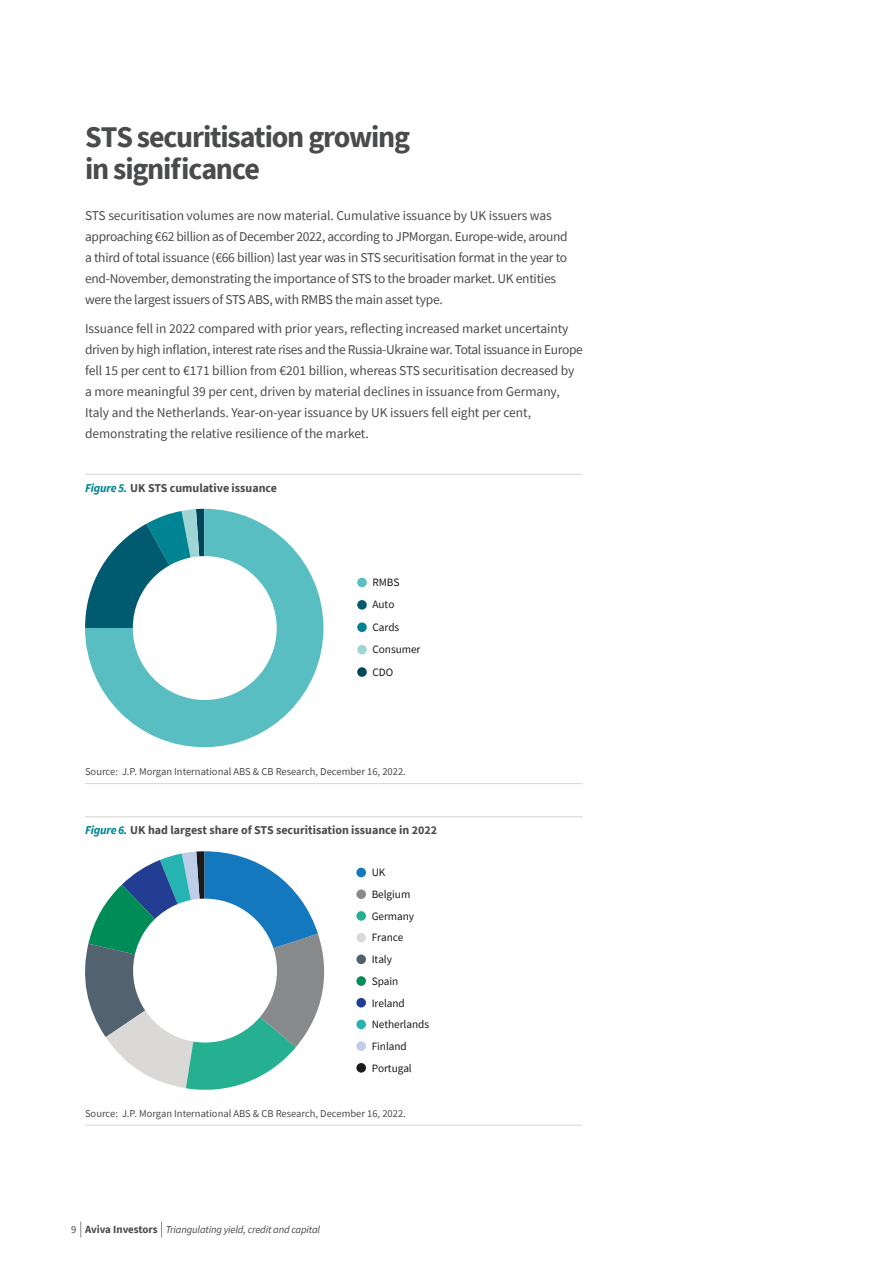
<style>
.page{position:relative;width:893px;height:1263px;background:#fff}
.page>*{position:absolute;margin:0;border:0;box-sizing:border-box;transform-origin:0 0}
.t1{font:700 30px/31.5px "Source Sans Pro";letter-spacing:-.04em;color:#4a4b4c}
.t2{font:13.5px/21px "Source Sans Pro";letter-spacing:-.02em;color:#4a4b4c}
.t3{font:700 12px "Source Sans Pro";color:#4a4b4c}
.t4{font:11.25px/21.8px "Source Sans Pro";letter-spacing:-.005em;color:#1a1a1a}
.t5{font:10.5px "Source Sans Pro";color:#4a4b4c}
.t6{font:italic 10.5px "Source Sans Pro";letter-spacing:-.015em;color:#4a4b4c}
.s1{font-style:italic;color:#008594}
.s2{font-style:normal}
.s3{font-weight:700;font-style:normal;font-size:10.8px}
</style>
<div class="page">
<svg style="left:80px;top:1221px;width:1px;height:16px"></svg>
<svg style="left:161px;top:1221px;width:1px;height:16px"></svg>
<hr style="left:85px;top:474px;width:498px;height:1px;background:#dbd9d8">
<hr style="left:85px;top:783px;width:498px;height:1px;background:#dbd9d8">
<svg style="left:85px;top:509px;width:108px;height:108px"></svg>
<svg style="left:85px;top:509px;width:238px;height:238px;background:#45a9b1"></svg>
<div style="left:133px;top:556px;width:144px;height:144px;background:#fff;border-radius:50%"></div>
<div style="left:357px;top:578px;width:10px;height:9px;background:#58bec2;border-radius:50%"></div>
<div style="left:357px;top:600px;width:10px;height:10px;background:#005b70;border-radius:50%"></div>
<div style="left:357px;top:622px;width:10px;height:10px;background:#008392;border-radius:50%"></div>
<div style="left:357px;top:645px;width:10px;height:9px;background:#9fd5d7;border-radius:50%"></div>
<div style="left:357px;top:667px;width:10px;height:10px;background:#00475b;border-radius:50%"></div>
<hr style="left:85px;top:816px;width:498px;height:1px;background:#dbd9d8">
<hr style="left:85px;top:1124px;width:498px;height:2px;background:#dbd9d8">
<svg style="left:85px;top:851px;width:240px;height:239px"></svg>
<div style="left:133px;top:899px;width:144px;height:143px;background:#fff;border-radius:50%"></div>
<div style="left:356px;top:868px;width:10px;height:9px;background:#1478be;border-radius:50%"></div>
<div style="left:356px;top:889px;width:10px;height:10px;background:#888a8b;border-radius:50%"></div>
<div style="left:356px;top:911px;width:10px;height:10px;background:#25b092;border-radius:50%"></div>
<div style="left:356px;top:933px;width:10px;height:9px;background:#dbd9d8;border-radius:50%"></div>
<div style="left:356px;top:954px;width:10px;height:10px;background:#52626f;border-radius:50%"></div>
<div style="left:356px;top:976px;width:10px;height:10px;background:#008c57;border-radius:50%"></div>
<div style="left:356px;top:998px;width:10px;height:9px;background:#223d91;border-radius:50%"></div>
<div style="left:356px;top:1020px;width:10px;height:9px;background:#25b4b1;border-radius:50%"></div>
<div style="left:356px;top:1041px;width:10px;height:10px;background:#becdea;border-radius:50%"></div>
<div style="left:356px;top:1063px;width:10px;height:9px;background:#1a1a1a;border-radius:50%"></div>
<h1 class="t1" style="left:85px;top:121px;width:326px">STS securitisation growing in significance</h1>
<p class="t2" style="left:85px;top:205px;width:484px">STS securitisation volumes are now material. Cumulative issuance by UK issuers was approaching €62 billion as of December 2022, according to JPMorgan. Europe-wide, around a third of total issuance (€66 billion) last year was in STS securitisation format in the year to end-November, demonstrating the importance of STS to the broader market. UK entities were the largest issuers of STS ABS, with RMBS the main asset type.</p>
<p class="t2" style="left:85px;top:318px;width:499px">Issuance fell in 2022 compared with prior years, reflecting increased market uncertainty driven by high inflation, interest rate rises and the Russia-Ukraine war. Total issuance in Europe fell 15 per cent to €171 billion from €201 billion, whereas STS securitisation decreased by a more meaningful 39 per cent, driven by material declines in issuance from Germany, Italy and the Netherlands. Year-on-year issuance by UK issuers fell eight per cent, demonstrating the relative resilience of the market.</p>
<p class="t3" style="left:85px;top:480px;width:194px"><span class="s1">Figure5.</span> UK STS cumulative issuance</p>
<p class="t4" style="left:372px;top:571px;width:49px;line-height:22.5px">RMBS<br>Auto<br>Cards<br>Consumer<br>CDO</p>
<p class="t5" style="left:85px;top:765px;width:322px">Source: J.P. Morgan International ABS &amp; CB Research, December 16, 2022.</p>
<p class="t3" style="left:85px;top:822px;width:353px"><span class="s1">Figure6.</span> UK had largest share of STS securitisation issuance in 2022</p>
<p class="t4" style="left:372px;top:861px;width:59px">UK<br>Belgium<br>Germany<br>France<br>Italy<br>Spain<br>Ireland<br>Netherlands<br>Finland<br>Portugal</p>
<p class="t5" style="left:85px;top:1106px;width:322px">Source: J.P. Morgan International ABS &amp; CB Research, December 16, 2022.</p>
<p class="t6" style="left:71px;top:1223px;width:250px"><span class="s2">9</span> <span class="s3">Aviva Investors</span> Triangulating yield, credit and capital</p>
</div>
